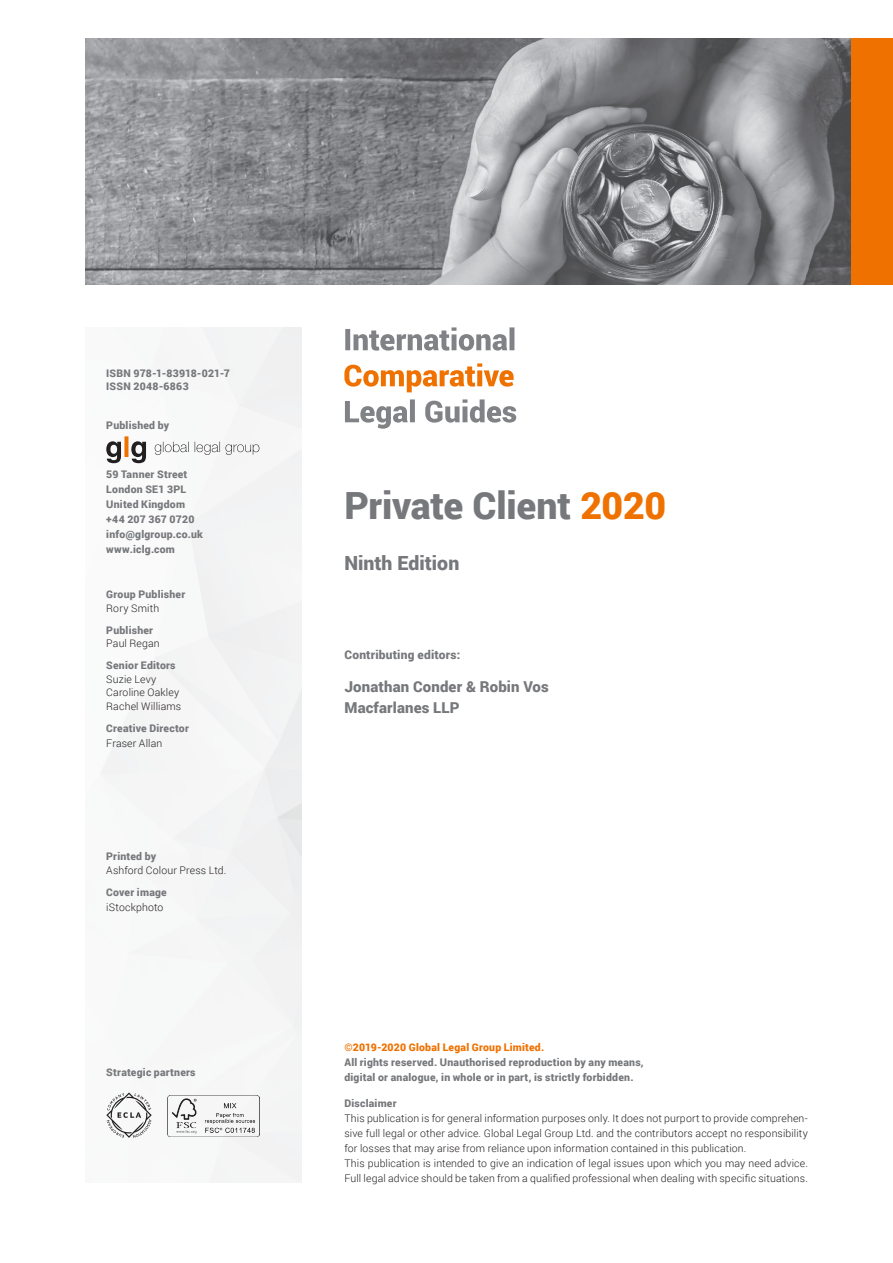
<style>
.page{position:relative;width:893px;height:1263px;background:#fff}
.page>*{position:absolute;margin:0;border:0;box-sizing:border-box;transform-origin:0 0}
.MS_Body_Text_-_Secon{font:900 37.5px "Roboto";letter-spacing:-.005em;color:#76787b}
.MS_Body_Text_-_Secon-2{font:900 19.5px "Roboto";color:#76787b}
.MS_-_Question{font:900 15px "Roboto";letter-spacing:.01em;color:#76787b}
.MS_Body_Text_-_First{font:900 15px "Roboto";letter-spacing:.01em;color:#76787b}
.MS_-_Question-2{font:900 12px "Roboto";letter-spacing:.015em;color:#76787b}
.MS_Body_Text_-_First-2{font:300 10.5px/15px "Roboto";letter-spacing:.015em;color:#231f20}
.MS_Body_Text_-_First-3{font:900 10.5px/15px "Roboto";letter-spacing:.02em;color:#76787b}
.MS_-_Question-3{font:300 10.5px/15px "Roboto";letter-spacing:.015em;color:#231f20}
.MS_-_Question-4{font:900 10.5px "Roboto";letter-spacing:.02em;color:#76787b}
.MS_Heading{font:900 10.5px/13.5px "Roboto";letter-spacing:.02em;color:#76787b}
.MS_Body_Text_-_First-4{font:900 10.5px "Roboto";letter-spacing:.02em;color:#ef7100}
.MS_-_Question_follow{font:900 10.5px/22px "Roboto";letter-spacing:.02em;color:#76787b}
.MS_Heading-2{font:300 10.5px "Roboto";letter-spacing:.015em;color:#231f20}
.s1{font-weight:300;color:#231f20}
.s2{font-weight:900;color:#76787b}
.s3{color:#ef7100}
</style>
<div class="page">
<div style="left:850px;top:38px;width:43px;height:247px;background:#ef7100"></div>
<img style="left:85px;top:38px;width:765px;height:247px">
<div style="left:100px;top:327px;width:202px;height:855px;background:#f6f6f7"></div>
<svg style="left:345px;top:399px;width:171px;height:30px"></svg>
<svg style="left:344px;top:363px;width:170px;height:29px"></svg>
<svg style="left:345px;top:327px;width:169px;height:24px"></svg>
<svg style="left:106px;top:436px;width:153px;height:27px"></svg>
<svg style="left:106px;top:1092px;width:46px;height:46px"></svg>
<img style="left:168px;top:1095px;width:91px;height:42px">
<p class="MS_Heading" style="left:106px;top:366px;width:125px">ISBN 978-1-83918-021-7<br>ISSN 2048-6863</p>
<p class="MS_Heading" style="left:106px;top:418px;width:64px">Published by</p>
<p class="MS_Body_Text_-_First-3" style="left:106px;top:466px;width:98px">59 Tanner Street<br>London SE1 3PL<br>United Kingdom +44 207 367 0720 info@glgroup.co.uk www.iclg.com</p>
<p class="MS_Body_Text_-_First-3" style="left:106px;top:587px;width:80px;line-height:13.5px">Group Publisher<br><span class="s1">Rory Smith</span></p>
<p class="MS_Body_Text_-_First-3" style="left:106px;top:623px;width:55px;line-height:13.5px">Publisher<br><span class="s1">Paul Regan</span></p>
<p class="MS_Body_Text_-_First-3" style="left:106px;top:658px;width:71px;line-height:13.5px">Senior Editors<br><span class="s1">Suzie Levy</span></p>
<p class="MS_Heading-2" style="left:106px;top:685px;width:74px">Caroline Oakley</p>
<p class="MS_-_Question_follow" style="left:106px;top:695px;width:84px"><span class="s1">Rachel Williams<br></span>Creative Director</p>
<p class="MS_Body_Text_-_First-2" style="left:106px;top:735px;width:58px">Fraser Allan</p>
<p class="MS_Body_Text_-_First-2" style="left:106px;top:849px;width:122px;line-height:13.5px"><span class="s2">Printed by<br></span>Ashford Colour Press Ltd.</p>
<p class="MS_Body_Text_-_First-2" style="left:106px;top:884px;width:62px"><span class="s2">Cover image </span>iStockphoto</p>
<p class="MS_Body_Text_-_First-3" style="left:106px;top:1064px;width:91px">Strategic partners</p>
<p class="MS_Body_Text_-_Secon" style="left:344px;top:479px;width:323px">Private Client <span class="s3">2020</span></p>
<p class="MS_Body_Text_-_Secon-2" style="left:344px;top:550px;width:116px">Ninth Edition</p>
<p class="MS_-_Question-2" style="left:344px;top:646px;width:117px">Contributing editors:</p>
<p class="MS_-_Question" style="left:344px;top:676px;width:206px">Jonathan Conder &amp; Robin Vos</p>
<p class="MS_Body_Text_-_First" style="left:344px;top:697px;width:117px">Macfarlanes LLP</p>
<p class="MS_Body_Text_-_First-4" style="left:344px;top:1039px;width:201px">©2019-2020 Global Legal Group Limited.</p>
<p class="MS_-_Question-4" style="left:344px;top:1054px;width:301px">All rights reserved. Unauthorised reproduction by any means,</p>
<p class="MS_Body_Text_-_First-3" style="left:344px;top:1069px;width:291px">digital or analogue, in whole or in part, is strictly forbidden.</p>
<p class="MS_-_Question-3" style="left:344px;top:1095px;width:465px"><span class="s2">Disclaimer<br></span>This publication is for general information purposes only. It does not purport to provide comprehen-</p>
<p class="MS_Body_Text_-_First-2" style="left:344px;top:1125px;width:465px">sive full legal or other advice. Global Legal Group Ltd. and the contributors accept no responsibility for losses that may arise from reliance upon information contained in this publication.<br>This publication is intended to give an indication of legal issues upon which you may need advice.<br>Full legal advice should be taken from a qualified professional when dealing with specific situations.</p>
</div>
